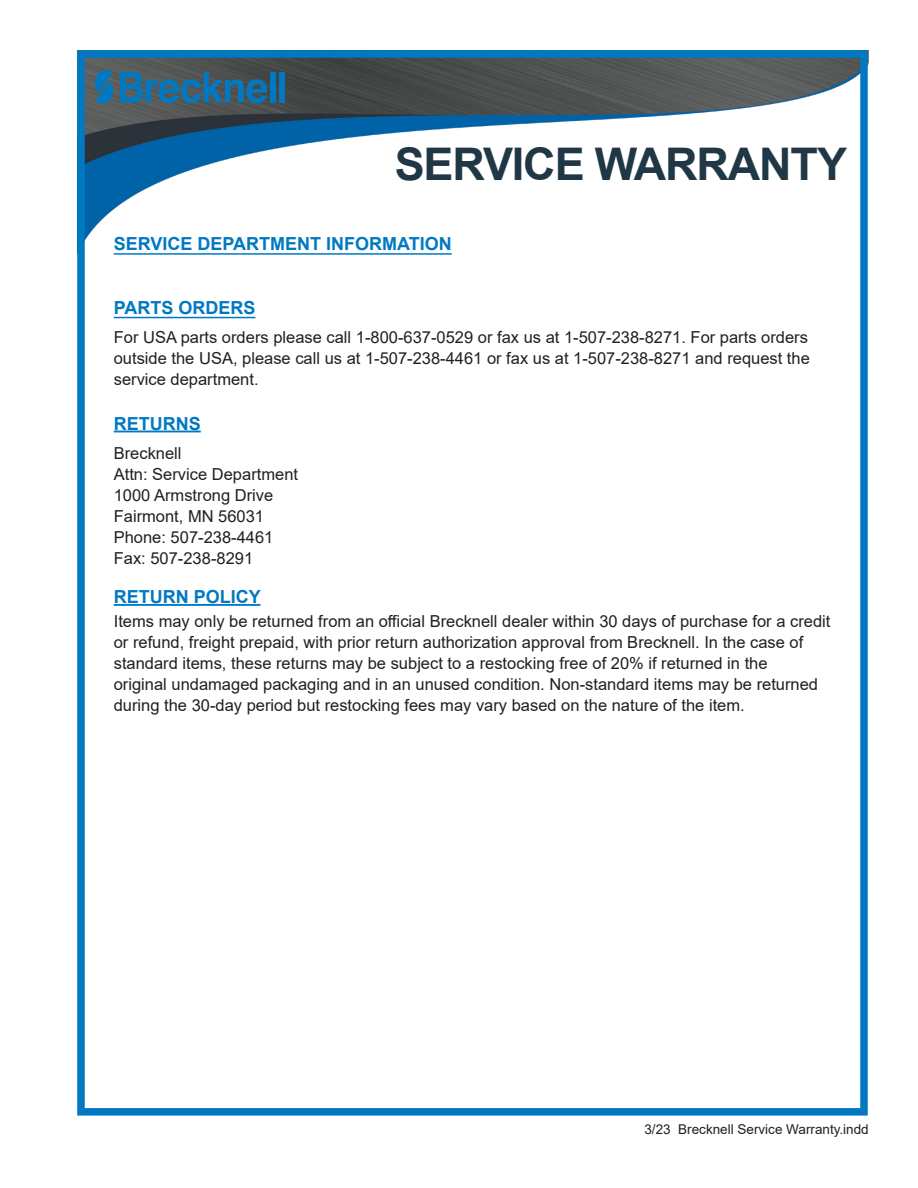
<style>
.page{position:relative;width:918px;height:1188px;background:#fff}
.page>*{position:absolute;margin:0;border:0;box-sizing:border-box;transform-origin:0 0}
.t1{font:700 45px "Arial";letter-spacing:-.025em;color:#203746}
.t2{font:700 18px "Arial";color:#0079c2}
.t3{font:16.5px/21px "Arial";color:#231f20}
.t4{font:13.5px "Arial";color:#231f20}
</style>
<div class="page">
<img style="left:86px;top:50px;width:783px;height:383px">
<div style="left:77px;top:50px;width:791px;height:1066px;border:8px solid #0079c2"></div>
<hr style="left:114px;top:253px;width:338px;height:2px;background:#0079c2">
<hr style="left:114px;top:317px;width:141px;height:1px;background:#0079c2">
<hr style="left:114px;top:431px;width:87px;height:1px;background:#0079c2">
<hr style="left:114px;top:604px;width:146px;height:2px;background:#0079c2">
<svg style="left:95px;top:70px;width:19px;height:34px"></svg>
<svg style="left:120px;top:72px;width:147px;height:31px;background:#2c6586"></svg>
<div style="left:270px;top:72px;width:6px;height:30px;background:#0079c2"></div>
<div style="left:280px;top:72px;width:5px;height:30px;background:#0079c2"></div>
<h1 class="t1" style="left:395px;top:132px;width:454px">SERVICE WARRANTY</h1>
<p class="t2" style="left:114px;top:231px;width:340px">SERVICE DEPARTMENT INFORMATION</p>
<p class="t2" style="left:114px;top:295px;width:143px">PARTS ORDERS</p>
<p class="t3" style="left:114px;top:327px;width:698px;text-align:justify">For USA parts orders please call 1-800-637-0529 or fax us at 1-507-238-8271. For parts orders outside the USA, please call us at 1-507-238-4461 or fax us at 1-507-238-8271 and request the service department.</p>
<p class="t2" style="left:114px;top:411px;width:88px">RETURNS</p>
<p class="t3" style="left:114px;top:443px;width:186px">Brecknell<br>Attn: Service Department<br>1000 Armstrong Drive<br>Fairmont, MN 56031<br>Phone: 507-238-4461<br>Fax: 507-238-8291</p>
<p class="t2" style="left:114px;top:584px;width:149px">RETURN POLICY</p>
<p class="t3" style="left:114px;top:611px;width:718px">Items may only be returned from an official Brecknell dealer within 30 days of purchase for a credit or refund, freight prepaid, with prior return authorization approval from Brecknell. In the case of standard items, these returns may be subject to a restocking free of 20% if returned in the<br>original undamaged packaging and in an unused condition. Non-standard items may be returned during the 30-day period but restocking fees may vary based on the nature of the item.</p>
<p class="t4" style="left:644px;top:1120px;width:226px">3/23 Brecknell Service Warranty.indd</p>
</div>
